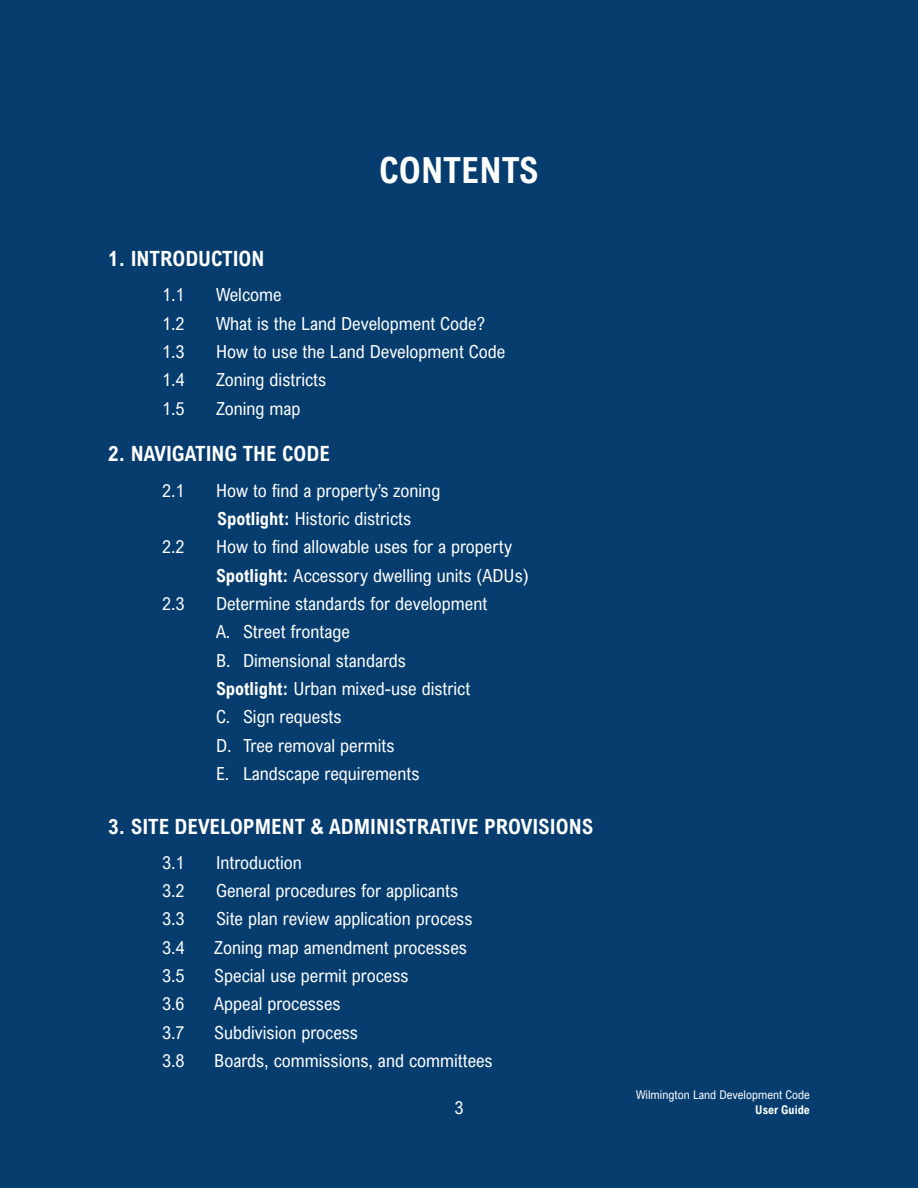
<style>
.page{position:relative;width:918px;height:1188px;background:#063d6e}
.page>*{position:absolute;margin:0;border:0;box-sizing:border-box;transform-origin:0 0}
.t1{font:700 36px "Arial Nova Cond";color:#fff}
.t2{font:700 21px "Arial Nova Cond";color:#fff}
.t3{font:18px/28.3px "Arial Nova Cond";color:#fff}
.t4{font:12px "Arial Nova Cond";color:#fff}
.t5{font:700 12px "Arial Nova Cond";color:#fff}
.s1{font-weight:700}
</style>
<div class="page">
<p class="t1" style="left:379px;top:148px;width:161px">CONTENTS</p>
<p class="t2" style="left:108px;top:245px;width:158px">1. INTRODUCTION</p>
<p class="t3" style="left:162px;top:280px;width:24px">1.1</p>
<p class="t3" style="left:216px;top:280px;width:67px">Welcome</p>
<p class="t3" style="left:162px;top:309px;width:24px">1.2</p>
<p class="t3" style="left:216px;top:309px;width:271px">What is the Land Development Code?</p>
<p class="t3" style="left:162px;top:337px;width:24px">1.3</p>
<p class="t3" style="left:216px;top:337px;width:291px">How to use the Land Development Code</p>
<p class="t3" style="left:162px;top:365px;width:24px">1.4</p>
<p class="t3" style="left:216px;top:365px;width:112px">Zoning districts</p>
<p class="t3" style="left:162px;top:394px;width:24px">1.5</p>
<p class="t3" style="left:216px;top:394px;width:86px">Zoning map</p>
<p class="t2" style="left:108px;top:441px;width:223px">2. NAVIGATING THE CODE</p>
<p class="t3" style="left:162px;top:476px;width:24px">2.1</p>
<p class="t3" style="left:216px;top:476px;width:226px">How to find a property’s zoning</p>
<p class="t3" style="left:217px;top:504px;width:195px"><span class="s1">Spotlight:</span> Historic districts</p>
<p class="t3" style="left:162px;top:532px;width:24px">2.2</p>
<p class="t3" style="left:216px;top:532px;width:298px">How to find allowable uses for a property</p>
<p class="t3" style="left:216px;top:561px;width:314px"><span class="s1">Spotlight:</span> Accessory dwelling units (ADUs)</p>
<p class="t3" style="left:162px;top:589px;width:24px">2.3</p>
<p class="t3" style="left:216px;top:589px;width:273px">Determine standards for development</p>
<p class="t3" style="left:216px;top:617px;width:136px">A. Street frontage</p>
<p class="t3" style="left:216px;top:646px;width:256px">B. Dimensional standards<br><span class="s1">Spotlight:</span> Urban mixed-use district</p>
<p class="t3" style="left:216px;top:702px;width:127px">C. Sign requests</p>
<p class="t3" style="left:216px;top:731px;width:180px">D. Tree removal permits</p>
<p class="t3" style="left:216px;top:759px;width:205px">E. Landscape requirements</p>
<p class="t2" style="left:108px;top:813px;width:487px">3. SITE DEVELOPMENT &amp; ADMINISTRATIVE PROVISIONS</p>
<p class="t3" style="left:162px;top:848px;width:24px">3.1</p>
<p class="t3" style="left:216px;top:848px;width:87px">Introduction</p>
<p class="t3" style="left:162px;top:876px;width:24px">3.2</p>
<p class="t3" style="left:216px;top:876px;width:244px">General procedures for applicants</p>
<p class="t3" style="left:162px;top:905px;width:24px">3.3</p>
<p class="t3" style="left:216px;top:905px;width:258px">Site plan review application process</p>
<p class="t3" style="left:162px;top:933px;width:24px">3.4</p>
<p class="t3" style="left:214px;top:933px;width:254px">Zoning map amendment processes</p>
<p class="t3" style="left:162px;top:961px;width:24px">3.5</p>
<p class="t3" style="left:214px;top:961px;width:196px">Special use permit process</p>
<p class="t3" style="left:162px;top:990px;width:24px">3.6</p>
<p class="t3" style="left:214px;top:990px;width:128px">Appeal processes</p>
<p class="t3" style="left:162px;top:1018px;width:24px">3.7</p>
<p class="t3" style="left:214px;top:1018px;width:145px">Subdivision process</p>
<p class="t3" style="left:162px;top:1046px;width:24px">3.8</p>
<p class="t3" style="left:214px;top:1046px;width:280px">Boards, commissions, and committees</p>
<p class="t3" style="left:454px;top:1093px;width:10px">3</p>
<p class="t4" style="left:636px;top:1088px;width:175px">Wilmington Land Development Code</p>
<p class="t5" style="left:755px;top:1102px;width:56px">User Guide</p>
</div>
